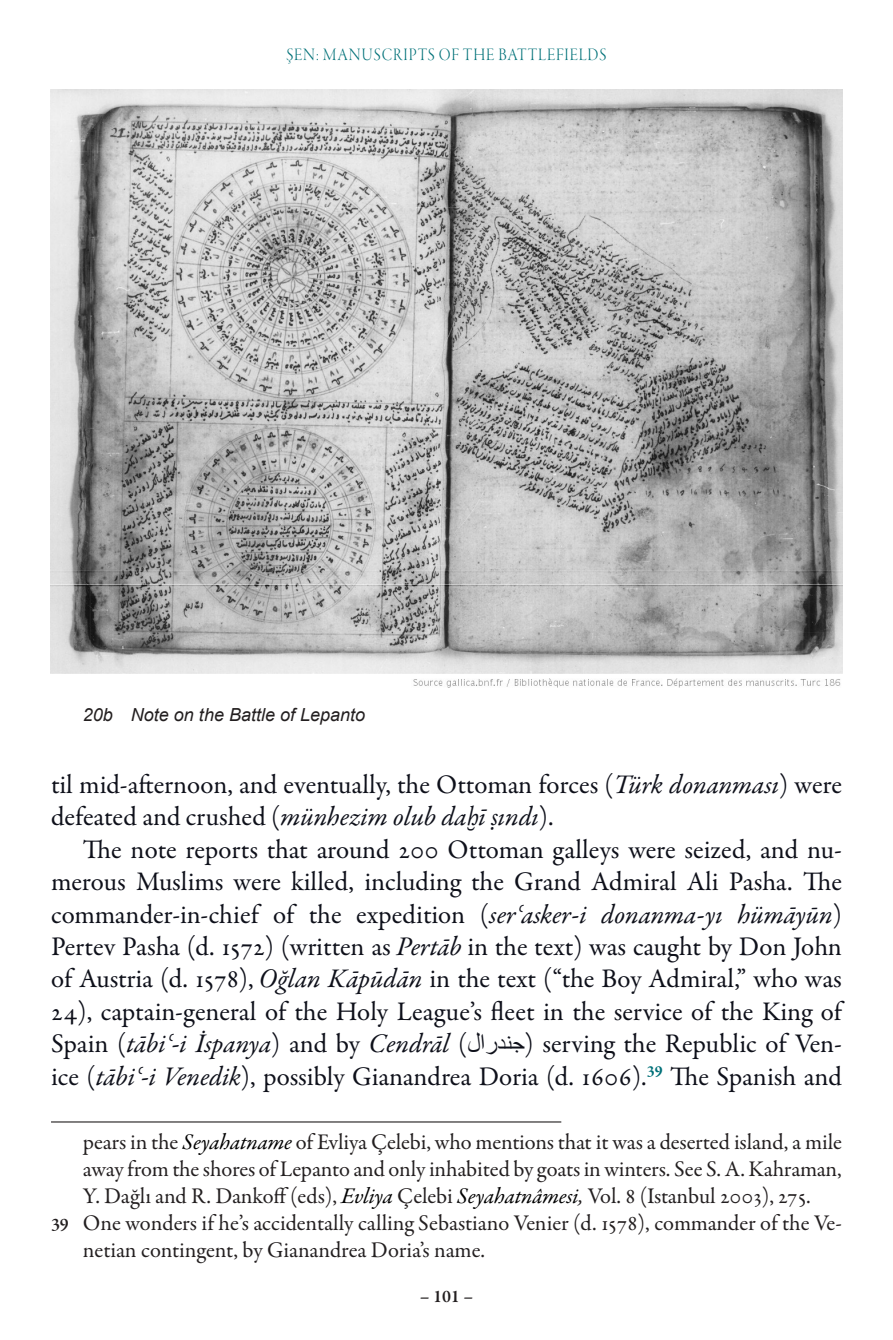
<style>
.page{position:relative;width:893px;height:1340px;background:#fff}
.page>*{position:absolute;margin:0;border:0;box-sizing:border-box;transform-origin:0 0}
.t1{font:27px/32.4px "Garamond Premr Pro";color:#0e101a}
.t2{font:22.5px "Garamond Premr Pro";letter-spacing:-.005em;color:#231f20}
.t3{font:18px "Garamond Premr Pro Lt Disp";letter-spacing:.055em;color:#007178;scale:.9 1}
.t4{font:italic 18px "Arial";color:#231f20}
.t5{font:600 18px "Garamond Premr Pro";color:#231f20}
.s1{font-style:italic}
.s2{font-family:"Junicode";font-style:italic}
.s3{font-family:"Times New Roman";font-size:24.75px}
.s4{font-style:italic;color:#000}
.s5{font-weight:600;font-size:18px}
</style>
<div class="page">
<hr style="left:51px;top:1121px;width:510px;height:1px;background:#231f20">
<img style="left:51px;top:89px;width:791px;height:599px">
<p class="t3" style="left:287px;top:44px;width:357px">ŞEN: MANUSCRIPTS OF THE BATTLEFIELDS</p>
<p class="t4" style="left:83px;top:703px;width:284px">20b Note on the Battle of Lepanto</p>
<p class="t1" style="left:51px;top:769px;width:792px">til mid-afternoon, and eventually, the Ottoman forces (<span class="s1">Türk donanması</span>) were defeated and crushed (<span class="s1">münhezim olub da</span><span class="s2">ḫ</span><span class="s1">ī</span> <span class="s2">ṣ</span><span class="s1">ındı</span>).</p>
<p class="t1" style="left:51px;top:833px;width:792px;text-align:justify;text-indent:32px">The note reports that around 200 Ottoman galleys were seized, and nu&shy;merous Muslims were killed, including the Grand Admiral Ali Pasha. The commander-in-chief of the expedition (<span class="s1">ser</span><span class="s2">ʿ</span><span class="s1">asker-i donanma-yı hümāyūn</span>)<br>Pertev Pasha (d. 1572) (written as <span class="s1">Pertāb</span> in the text) was caught by Don John of Austria (d. 1578), <span class="s1">Oğlan Kāpūdān</span> in the text (“the Boy Admiral,” who was 24), captain-general of the Holy League’s fleet in the service of the King of Spain (<span class="s1">tābi</span><span class="s2">ʿ</span><span class="s1">-i İspanya</span>) and by <span class="s1">Cendrāl</span> ( <span class="s3">جندرال</span> ( serving the Republic of Ven&shy;ice (<span class="s1">tābi</span><span class="s2">ʿ</span><span class="s1">-i Venedik</span>), possibly Gianandrea Doria (d. 1606).<sup>39</sup> The Spanish and</p>
<p class="t2" style="left:83px;top:1128px;width:760px">pears in the <span class="s4">Seyahatname</span> of Evliya Çelebi, who mentions that it was a deserted island, a mile</p>
<p class="t2" style="left:83px;top:1155px;width:760px">away from the shores of Lepanto and only inhabited by goats in winters. See S. A. Kahraman,</p>
<p class="t2" style="left:83px;top:1182px;width:729px">Y. Dağlı and R. Dankoff (eds), <span class="s4">Evliya</span> Çelebi <span class="s4">Seyahatnâmesi</span><span class="s1">,</span> Vol. 8 (Istanbul 2003), 275.</p>
<p class="t2" style="left:51px;top:1209px;width:792px"><span class="s5">39</span> One wonders if he’s accidentally calling Sebastiano Venier (d. 1578), commander of the Ve-</p>
<p class="t2" style="left:83px;top:1236px;width:404px">netian contingent, by Gianandrea Doria’s name.</p>
<p class="t5" style="left:420px;top:1285px;width:55px">– 101 –</p>
</div>
